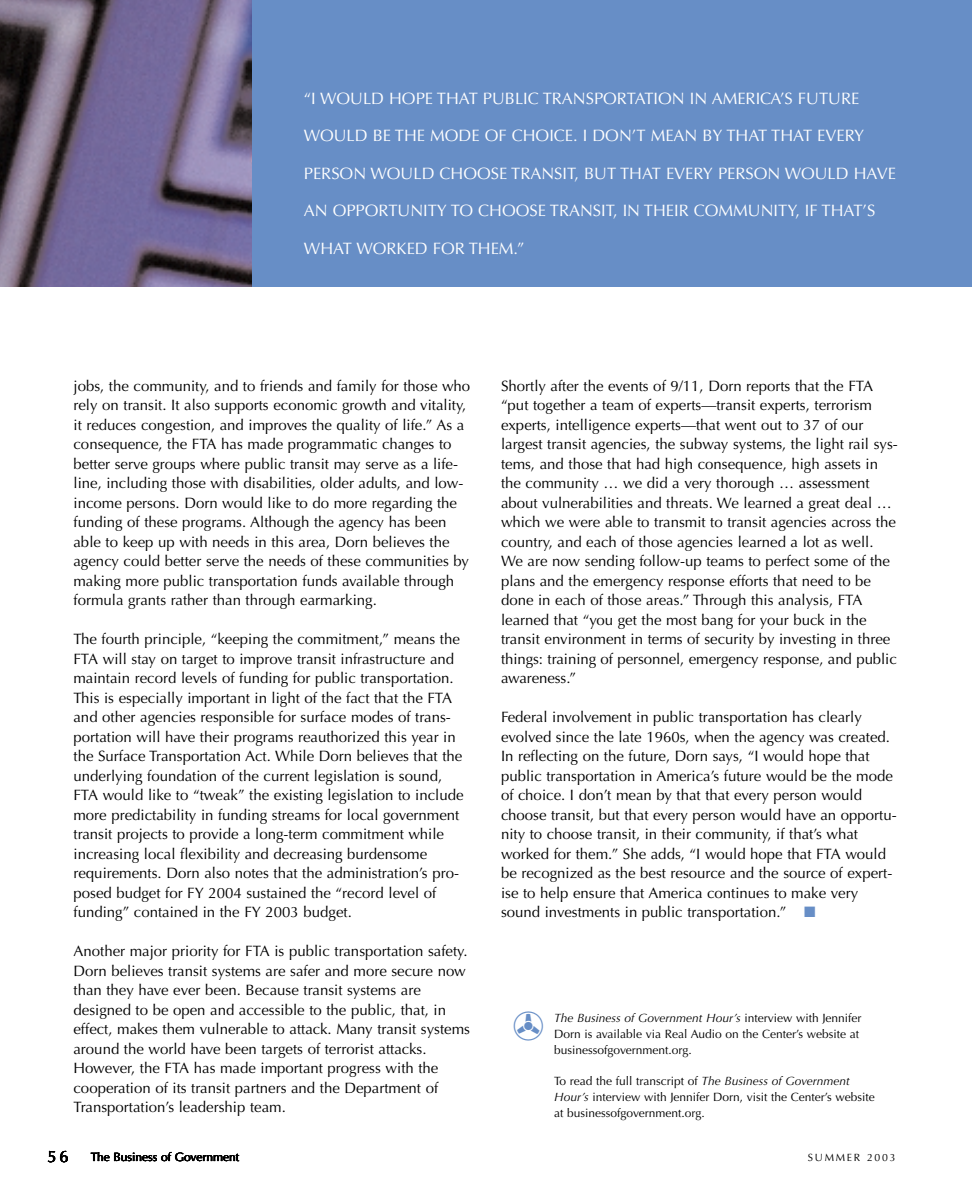
<style>
.page{position:relative;width:972px;height:1188px;background:#fff}
.page>*{position:absolute;margin:0;border:0;box-sizing:border-box;transform-origin:0 0}
.t1{font:16.5px "Optima";color:#fff}
.t2{font:16.5px "Optima";color:#000}
.t3{font:15px/19.5px "Optima";color:#000}
.t4{font:12px/15.8px "Optima";color:#000}
.t5{font:10.5px "Optima";letter-spacing:.165em;color:#000}
.s1{color:#678ec6}
.s2{font-style:italic}
</style>
<div class="page">
<div style="left:252px;top:0;width:720px;height:287px;background:#678ec6"></div>
<img style="left:0;top:0;width:252px;height:287px">
<p class="t1" style="left:304px;top:91px;width:557px">“I WOULD HOPE THAT PUBLIC TRANSPORTATION IN AMERICA’S FUTURE</p>
<p class="t1" style="left:304px;top:129px;width:562px">WOULD BE THE MODE OF CHOICE. I DON’T MEAN BY THAT THAT EVERY</p>
<p class="t1" style="left:304px;top:166px;width:594px">PERSON WOULD CHOOSE TRANSIT, BUT THAT EVERY PERSON WOULD HAVE</p>
<p class="t1" style="left:304px;top:204px;width:573px">AN OPPORTUNITY TO CHOOSE TRANSIT, IN THEIR COMMUNITY, IF THAT’S</p>
<p class="t1" style="left:304px;top:241px;width:222px">WHAT WORKED FOR THEM.”</p>
<p class="t3" style="left:74px;top:377px;width:398px">jobs, the community, and to friends and family for those who rely on transit. It also supports economic growth and vitality, it reduces congestion, and improves the quality of life.” As a consequence, the FTA has made programmatic changes to better serve groups where public transit may serve as a life&shy;line, including those with disabilities, older adults, and low&shy;income persons. Dorn would like to do more regarding the funding of these programs. Although the agency has been able to keep up with needs in this area, Dorn believes the agency could better serve the needs of these communities by making more public transportation funds available through formula grants rather than through earmarking.</p>
<p class="t3" style="left:74px;top:631px;width:392px">The fourth principle, “keeping the commitment,” means the FTA will stay on target to improve transit infrastructure and maintain record levels of funding for public transportation.<br>This is especially important in light of the fact that the FTA and other agencies responsible for surface modes of trans&shy;portation will have their programs reauthorized this year in the Surface Transportation Act. While Dorn believes that the underlying foundation of the current legislation is sound, FTA would like to “tweak” the existing legislation to include more predictability in funding streams for local government transit projects to provide a long-term commitment while increasing local flexibility and decreasing burdensome requirements. Dorn also notes that the administration’s pro&shy;posed budget for FY 2004 sustained the “record level of funding” contained in the FY 2003 budget.</p>
<p class="t3" style="left:74px;top:943px;width:398px">Another major priority for FTA is public transportation safety.<br>Dorn believes transit systems are safer and more secure now than they have ever been. Because transit systems are designed to be open and accessible to the public, that, in effect, makes them vulnerable to attack. Many transit systems around the world have been targets of terrorist attacks.<br>However, the FTA has made important progress with the cooperation of its transit partners and the Department of Transportation’s leadership team.</p>
<p class="t3" style="left:501px;top:377px;width:398px">Shortly after the events of 9/11, Dorn reports that the FTA “put together a team of experts—transit experts, terrorism experts, intelligence experts—that went out to 37 of our largest transit agencies, the subway systems, the light rail sys&shy;tems, and those that had high consequence, high assets in the community … we did a very thorough … assessment about vulnerabilities and threats. We learned a great deal … which we were able to transmit to transit agencies across the country, and each of those agencies learned a lot as well.<br>We are now sending follow-up teams to perfect some of the plans and the emergency response efforts that need to be done in each of those areas.” Through this analysis, FTA learned that “you get the most bang for your buck in the transit environment in terms of security by investing in three things: training of personnel, emergency response, and public awareness.”</p>
<p class="t3" style="left:501px;top:709px;width:397px">Federal involvement in public transportation has clearly evolved since the late 1960s, when the agency was created.<br>In reflecting on the future, Dorn says, “I would hope that public transportation in America’s future would be the mode of choice. I don’t mean by that that every person would choose transit, but that every person would have an opportu&shy;nity to choose transit, in their community, if that’s what worked for them.” She adds, “I would hope that FTA would be recognized as the best resource and the source of expert&shy;ise to help ensure that America continues to make very sound investments in public transportation.” <span class="s1">■</span></p>
<p class="t4" style="left:554px;top:1012px;width:309px"><span class="s2">The Business of Government Hour’s</span> interview with Jennifer<br>Dorn is available via Real Audio on the Center’s website at businessofgovernment.org.</p>
<p class="t4" style="left:554px;top:1075px;width:322px">To read the full transcript of <span class="s2">The Business of Government<br>Hour’s</span> interview with Jennifer Dorn, visit the Center’s website at businessofgovernment.org.</p>
<p class="t2" style="left:47px;top:1149px;width:23px">56</p>
<p class="t4" style="left:91px;top:1151px;width:150px">The Business of Government</p>
<p class="t5" style="left:808px;top:1154px;width:89px">SUMMER 2003</p>
</div>
